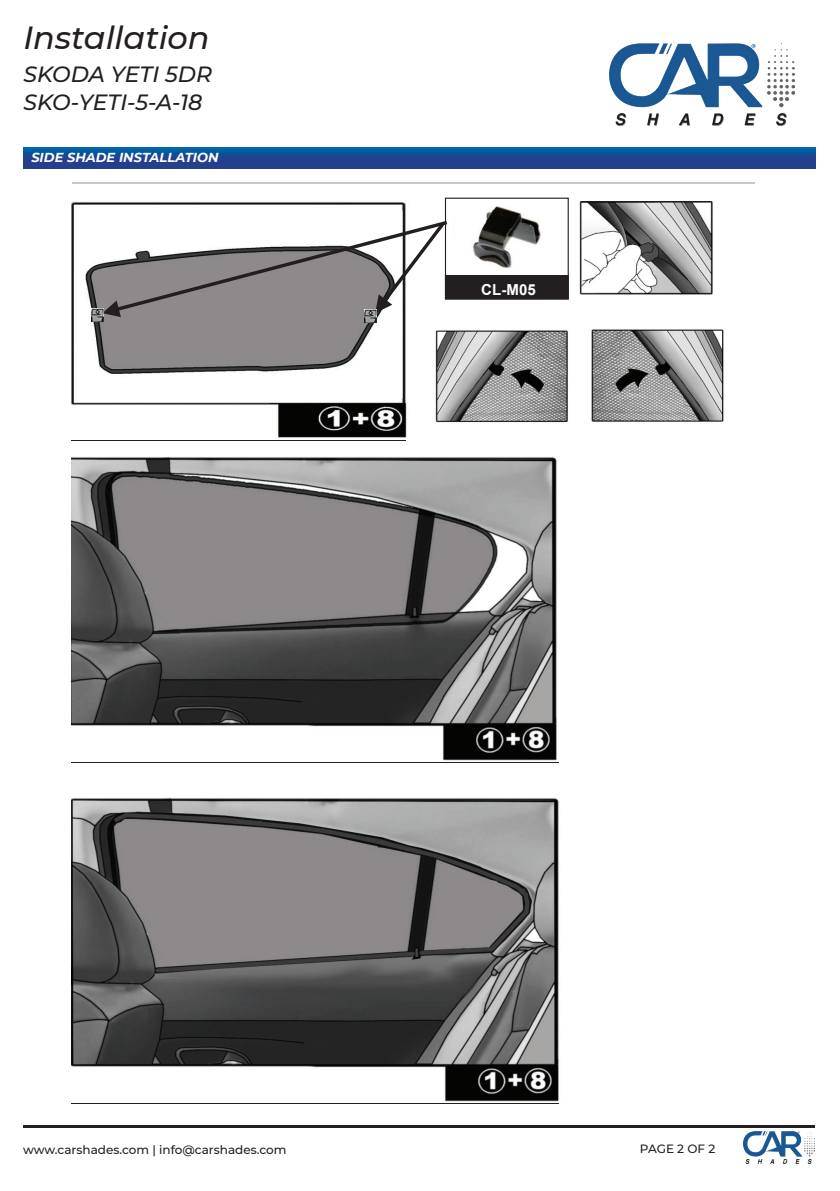
<style>
.page{position:relative;width:840px;height:1191px;background:#fff}
.page>*{position:absolute;margin:0;border:0;box-sizing:border-box;transform-origin:0 0}
.t1{font:italic 500 32px "Montserrat";color:#231f20}
.t2{font:italic 500 22px/28px "Montserrat";color:#231f20}
.t3{font:700 15.2px "Arial";color:#fff}
.t4{font:italic 700 13px "Montserrat";color:#fff}
.t5{font:500 12px "Montserrat";color:#231f20}
</style>
<div class="page">
<hr style="left:23px;top:1125px;width:791px;height:2px;background:#231f20">
<img style="left:743px;top:1131px;width:71px;height:32px">
<img style="left:609px;top:43px;width:184px;height:83px">
<svg style="left:23px;top:147px;width:792px;height:21px;background:#164b96"></svg>
<hr style="left:73px;top:182px;width:681px;height:2px;background:#c7c8ca">
<hr style="left:71px;top:202px;width:2px;height:238px;background:#231f20">
<hr style="left:71px;top:457px;width:2px;height:306px;background:#231f20">
<hr style="left:71px;top:798px;width:2px;height:306px;background:#231f20">
<hr style="left:73px;top:438px;width:333px;height:2px;background:#231f20">
<hr style="left:73px;top:760px;width:485px;height:3px;background:#231f20">
<hr style="left:73px;top:1101px;width:485px;height:3px;background:#231f20">
<img style="left:71px;top:201px;width:336px;height:238px">
<div style="left:444px;top:198px;width:124px;height:101px;border:1px solid #231f20"></div>
<div style="left:445px;top:276px;width:123px;height:23px;background:#231f20"></div>
<div style="left:444px;top:275px;width:124px;height:24px;border:1px solid #231f20"></div>
<img style="left:435px;top:330px;width:133px;height:93px">
<img style="left:579px;top:200px;width:134px;height:94px">
<img style="left:591px;top:329px;width:133px;height:93px">
<img style="left:71px;top:798px;width:488px;height:304px">
<img style="left:71px;top:457px;width:487px;height:304px">
<svg style="left:92px;top:221px;width:355px;height:101px"></svg>
<img style="left:473px;top:206px;width:68px;height:62px">
<h1 class="t1" style="left:23px;top:15px;width:188px">Installation</h1>
<h2 class="t2" style="left:23px;top:59px;width:190px">SKODA YETI 5DR<br>SKO-YETI-5-A-18</h2>
<p class="t4" style="left:31px;top:148px;width:189px">SIDE SHADE INSTALLATION</p>
<p class="t3" style="left:481px;top:279px;width:56px">CL-M05</p>
<p class="t5" style="left:23px;top:1141px;width:265px">www.carshades.com | info@carshades.com</p>
<p class="t5" style="left:639px;top:1140px;width:77px">PAGE 2 OF 2</p>
</div>
